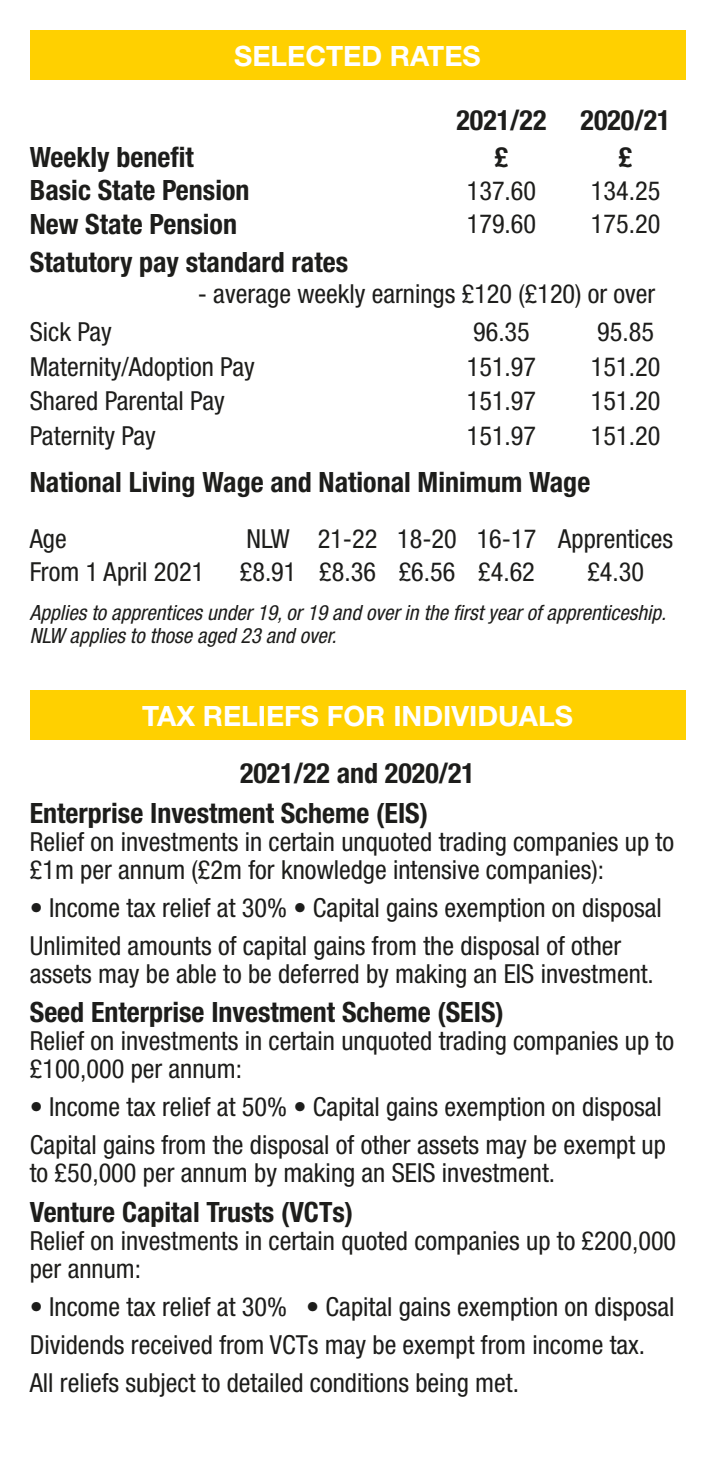
<style>
.page{position:relative;width:715px;height:1469px;background:#fff}
.page>*{position:absolute;margin:0;border:0;box-sizing:border-box;transform-origin:0 0}
.t1{font:700 condensed 28px/39.6px "Helvetica Neue";color:#1d1d1b}
.t2{font:700 28px "Helvetica Neue";color:#fff}
.t3{font:condensed 26.25px/37.8px "Helvetica Neue";color:#1d1d1b}
.t4{font:italic condensed 21px/22.8px "Helvetica Neue";color:#1d1d1b}
</style>
<div class="page">
<div style="left:30px;top:30px;width:655px;height:49px;background:#ffd000"></div>
<div style="left:30px;top:690px;width:655px;height:49px;background:#ffd000"></div>
<p class="t2" style="left:234px;top:38px;width:248px">SELECTED RATES</p>
<p class="t1" style="left:456px;top:100px;width:215px">2021/22 2020/21</p>
<p class="t1" style="left:30px;top:137px;width:165px">Weekly benefit</p>
<p class="t1" style="left:494px;top:137px;width:15px">£</p>
<p class="t1" style="left:618px;top:137px;width:15px">£</p>
<p class="t1" style="left:30px;top:170px;width:221px">Basic State Pension</p>
<p class="t3" style="left:466px;top:171px;width:71px">137.60</p>
<p class="t3" style="left:590px;top:171px;width:71px">134.25</p>
<p class="t1" style="left:30px;top:203px;width:209px">New State Pension</p>
<p class="t3" style="left:466px;top:205px;width:71px">179.60</p>
<p class="t3" style="left:590px;top:205px;width:71px">175.20</p>
<p class="t1" style="left:30px;top:242px;width:320px">Statutory pay standard rates</p>
<p class="t3" style="left:198px;top:275px;width:459px">- average weekly earnings £120 (£120) or over</p>
<p class="t3" style="left:30px;top:312px;width:84px">Sick Pay</p>
<p class="t3" style="left:473px;top:312px;width:58px">96.35</p>
<p class="t3" style="left:597px;top:312px;width:58px">95.85</p>
<p class="t3" style="left:30px;top:347px;width:226px">Maternity/Adoption Pay</p>
<p class="t3" style="left:466px;top:347px;width:71px">151.97</p>
<p class="t3" style="left:590px;top:347px;width:71px">151.20</p>
<p class="t3" style="left:30px;top:382px;width:196px">Shared Parental Pay</p>
<p class="t3" style="left:466px;top:382px;width:71px">151.97</p>
<p class="t3" style="left:590px;top:382px;width:71px">151.20</p>
<p class="t3" style="left:30px;top:417px;width:128px">Paternity Pay</p>
<p class="t3" style="left:466px;top:417px;width:71px">151.97</p>
<p class="t3" style="left:590px;top:417px;width:71px">151.20</p>
<p class="t1" style="left:30px;top:462px;width:561px">National Living Wage and National Minimum Wage</p>
<p class="t3" style="left:30px;top:520px;width:38px">Age</p>
<p class="t3" style="left:246px;top:520px;width:428px">NLW 21-22 18-20 16-17 Apprentices</p>
<p class="t3" style="left:30px;top:552px;width:176px">From 1 April 2021</p>
<p class="t3" style="left:240px;top:552px;width:296px">£8.91 £8.36 £6.56 £4.62</p>
<p class="t3" style="left:587px;top:552px;width:58px">£4.30</p>
<p class="t4" style="left:30px;top:601px;width:637px">Applies to apprentices under 19, or 19 and over in the first year of apprenticeship.<br>NLW applies to those aged 23 and over.</p>
<p class="t2" style="left:142px;top:698px;width:432px">TAX RELIEFS FOR INDIVIDUALS</p>
<p class="t1" style="left:30px;top:753px;width:446px;text-indent:210px">2021/22 and 2020/21<br>Enterprise Investment Scheme (EIS)</p>
<p class="t3" style="left:30px;top:827px;width:645px;line-height:28px">Relief on investments in certain unquoted trading companies up to £1m per annum (£2m for knowledge intensive companies):</p>
<p class="t3" style="left:30px;top:888px;width:633px">• Income tax relief at 30% • Capital gains exemption on disposal<br>Unlimited amounts of capital gains from the disposal of other</p>
<p class="t3" style="left:30px;top:954px;width:625px">assets may be able to be deferred by making an EIS investment.</p>
<p class="t1" style="left:30px;top:992px;width:475px">Seed Enterprise Investment Scheme (SEIS)</p>
<p class="t3" style="left:30px;top:1026px;width:645px;line-height:28px">Relief on investments in certain unquoted trading companies up to £100,000 per annum:</p>
<p class="t3" style="left:30px;top:1087px;width:637px">• Income tax relief at 50% • Capital gains exemption on disposal<br>Capital gains from the disposal of other assets may be exempt up</p>
<p class="t3" style="left:30px;top:1153px;width:526px">to £50,000 per annum by making an SEIS investment.</p>
<p class="t1" style="left:30px;top:1191px;width:325px">Venture Capital Trusts (VCTs)</p>
<p class="t3" style="left:30px;top:1226px;width:647px;line-height:28px">Relief on investments in certain quoted companies up to £200,000 per annum:</p>
<p class="t3" style="left:30px;top:1287px;width:646px">• Income tax relief at 30% • Capital gains exemption on disposal<br>Dividends received from VCTs may be exempt from income tax.<br>All reliefs subject to detailed conditions being met.</p>
</div>
